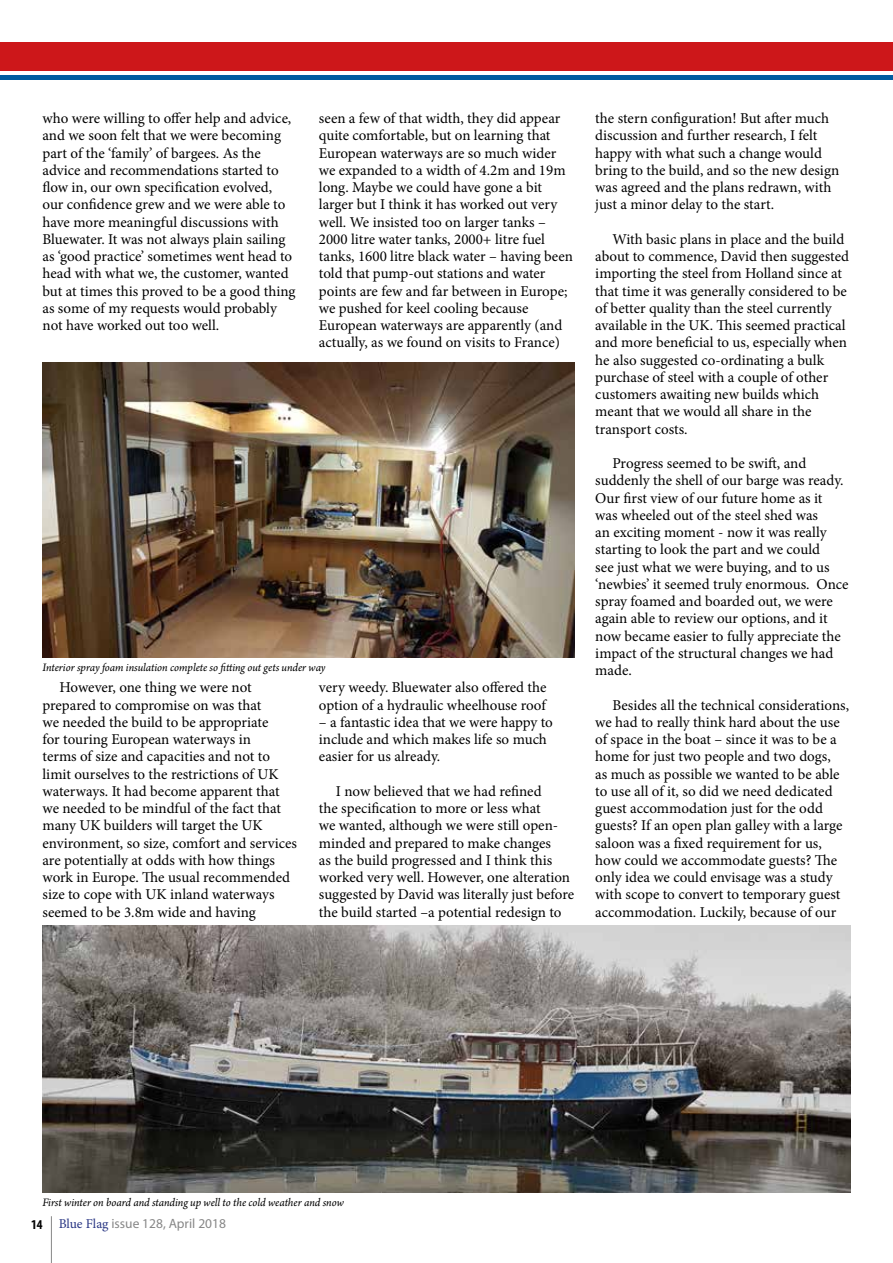
<style>
.page{position:relative;width:893px;height:1263px;background:#fff}
.page>*{position:absolute;margin:0;border:0;box-sizing:border-box;transform-origin:0 0}
.t1{font:15px/17.2px "Minion Pro";letter-spacing:-.005em;color:#000}
.t2{font:13.5px "Myriad Pro";color:#878787}
.t3{font:italic 12px "Arno Pro";letter-spacing:-.005em;color:#000}
.s1{font-weight:700;font-stretch:condensed;color:#000}
.s2{font-family:"Minion Pro";color:#283583}
</style>
<div class="page">
<hr style="left:51px;top:1216px;width:1px;height:47px;background:#878787">
<div style="left:0;top:43px;width:893px;height:28px;background:#cd171a"></div>
<hr style="left:0;top:76px;width:893px;height:4px;background:#005ca0">
<img style="left:43px;top:363px;width:531px;height:295px">
<img style="left:43px;top:926px;width:807px;height:267px">
<p class="t1" style="left:43px;top:110px;width:254px">who were willing to offer help and advice, and we soon felt that we were becoming part of the ‘family’ of bargees. As the advice and recommendations started to flow in, our own specification evolved, our confidence grew and we were able to have more meaningful discussions with Bluewater. It was not always plain sailing as ‘good practice’ sometimes went head to head with what we, the customer, wanted but at times this proved to be a good thing as some of my requests would probably not have worked out too well.</p>
<p class="t1" style="left:319px;top:110px;width:256px">seen a few of that width, they did appear quite comfortable, but on learning that European waterways are so much wider we expanded to a width of 4.2m and 19m long. Maybe we could have gone a bit larger but I think it has worked out very well. We insisted too on larger tanks – 2000 litre water tanks, 2000+ litre fuel tanks, 1600 litre black water – having been told that pump-out stations and water points are few and far between in Europe; we pushed for keel cooling because European waterways are apparently (and actually, as we found on visits to France)</p>
<p class="t3" style="left:43px;top:660px;width:285px">Interior spray foam insulation complete so fitting out gets under way</p>
<p class="t1" style="left:43px;top:679px;width:256px;text-indent:17px">However, one thing we were not prepared to compromise on was that<br>we needed the build to be appropriate<br>for touring European waterways in<br>terms of size and capacities and not to limit ourselves to the restrictions of UK waterways. It had become apparent that we needed to be mindful of the fact that many UK builders will target the UK environment, so size, comfort and services are potentially at odds with how things work in Europe. The usual recommended size to cope with UK inland waterways seemed to be 3.8m wide and having</p>
<p class="t1" style="left:319px;top:679px;width:229px">very weedy. Bluewater also offered the option of a hydraulic wheelhouse roof</p>
<p class="t1" style="left:319px;top:713px;width:235px">– a fantastic idea that we were happy to include and which makes life so much easier for us already.</p>
<p class="t1" style="left:319px;top:782px;width:257px;text-indent:17px">I now believed that we had refined<br>the specification to more or less what<br>we wanted, although we were still open&shy;minded and prepared to make changes<br>as the build progressed and I think this worked very well. However, one alteration suggested by David was literally just before the build started –a potential redesign to</p>
<p class="t1" style="left:595px;top:110px;width:245px">the stern configuration! But after much discussion and further research, I felt happy with what such a change would bring to the build, and so the new design was agreed and the plans redrawn, with just a minor delay to the start.</p>
<p class="t1" style="left:595px;top:230px;width:255px;text-indent:17px">With basic plans in place and the build about to commence, David then suggested importing the steel from Holland since at that time it was generally considered to be of better quality than the steel currently available in the UK. This seemed practical and more beneficial to us, especially when he also suggested co-ordinating a bulk purchase of steel with a couple of other customers awaiting new builds which meant that we would all share in the transport costs.</p>
<p class="t1" style="left:595px;top:455px;width:255px;text-indent:17px">Progress seemed to be swift, and suddenly the shell of our barge was ready.<br>Our first view of our future home as it was wheeled out of the steel shed was<br>an exciting moment - now it was really starting to look the part and we could<br>see just what we were buying, and to us ‘newbies’ it seemed truly enormous. Once spray foamed and boarded out, we were again able to review our options, and it now became easier to fully appreciate the impact of the structural changes we had made.</p>
<p class="t1" style="left:595px;top:696px;width:255px;text-indent:17px">Besides all the technical considerations, we had to really think hard about the use of space in the boat – since it was to be a home for just two people and two dogs,<br>as much as possible we wanted to be able to use all of it, so did we need dedicated guest accommodation just for the odd guests? If an open plan galley with a large saloon was a fixed requirement for us, how could we accommodate guests? The only idea we could envisage was a study with scope to convert to temporary guest accommodation. Luckily, because of our</p>
<p class="t3" style="left:43px;top:1195px;width:303px">First winter on board and standing up well to the cold weather and snow</p>
<p class="t2" style="left:31px;top:1215px;width:197px"><span class="s1">14</span> <span class="s2">Blue Flag</span> issue 128, April 2018</p>
</div>
